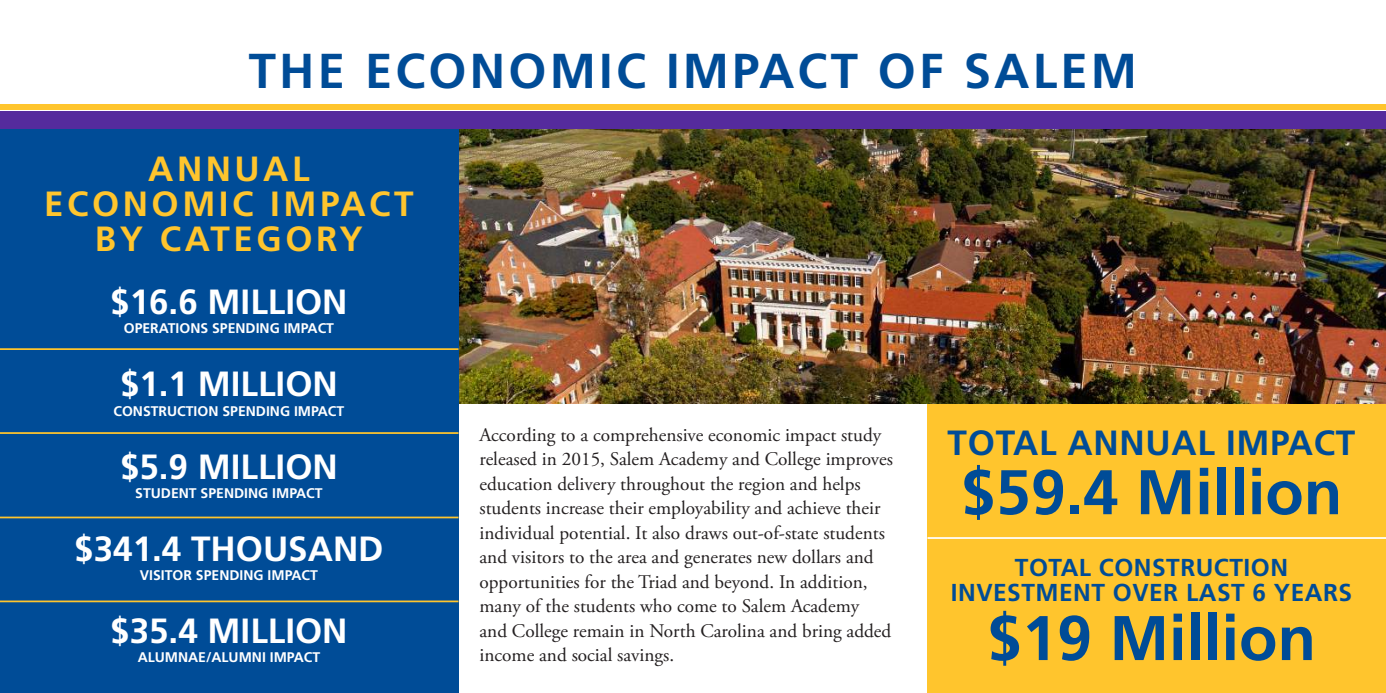
<style>
.page{position:relative;width:1386px;height:693px;background:#fff}
.page>*{position:absolute;margin:0;border:0;box-sizing:border-box;transform-origin:0 0}
.t1{font:700 63px "Frutiger LT Std";color:#004c97}
.t2{font:700 49px "Frutiger LT Std";letter-spacing:.065em;color:#004c97}
.t3{font:700 35px "Frutiger LT Std";color:#fff}
.t4{font:700 35px/35px "Frutiger LT Std";letter-spacing:.1em;color:#ffc52d;text-align:center}
.t5{font:700 35px "Frutiger LT Std";letter-spacing:.02em;color:#004c97}
.t6{font:700 24.5px/24.5px "Frutiger LT Std";letter-spacing:.02em;color:#004c97;text-align:center}
.t7{font:19.25px/24.5px "Adobe Garamond Pro";color:#231f20}
.t8{font:700 14px "Frutiger LT Std";color:#fff}
</style>
<div class="page">
<div style="left:928px;top:403px;width:458px;height:290px;background:#ffc52d"></div>
<img style="left:458px;top:129px;width:928px;height:274px">
<div style="left:0;top:129px;width:458px;height:564px;background:#004c97"></div>
<hr style="left:0;top:348px;width:459px;height:2px;background:#ffc52d">
<hr style="left:0;top:432px;width:459px;height:2px;background:#ffc52d">
<hr style="left:0;top:517px;width:459px;height:1px;background:#ffc52d">
<hr style="left:0;top:601px;width:459px;height:1px;background:#ffc52d">
<div style="left:0;top:111px;width:1386px;height:18px;background:#552b9d"></div>
<div style="left:0;top:104px;width:1386px;height:6px;background:#ffc52d"></div>
<hr style="left:928px;top:537px;width:458px;height:2px;background:#fff">
<h2 class="t2" style="left:249px;top:42px;width:890px">THE ECONOMIC IMPACT OF SALEM</h2>
<h3 class="t4" style="left:44px;top:152px;width:371px">ANNUAL<br>ECONOMIC IMPACT<br>BY CATEGORY</h3>
<h3 class="t3" style="left:110px;top:282px;width:239px">$16.6 MILLION</h3>
<p class="t8" style="left:124px;top:320px;width:212px">OPERATIONS SPENDING IMPACT</p>
<h3 class="t3" style="left:120px;top:364px;width:219px">$1.1 MILLION</h3>
<p class="t8" style="left:114px;top:403px;width:232px">CONSTRUCTION SPENDING IMPACT</p>
<h3 class="t3" style="left:120px;top:446px;width:219px">$5.9 MILLION</h3>
<p class="t8" style="left:135px;top:485px;width:189px">STUDENT SPENDING IMPACT</p>
<h3 class="t3" style="left:74px;top:528px;width:311px">$341.4 THOUSAND</h3>
<p class="t8" style="left:140px;top:567px;width:179px">VISITOR SPENDING IMPACT</p>
<h3 class="t3" style="left:110px;top:611px;width:239px">$35.4 MILLION</h3>
<p class="t8" style="left:138px;top:649px;width:184px">ALUMNAE/ALUMNI IMPACT</p>
<p class="t7" style="left:480px;top:423px;width:415px">According to a comprehensive economic impact study released in 2015, Salem Academy and College improves education delivery throughout the region and helps students increase their employability and achieve their individual potential. It also draws out-of-state students and visitors to the area and generates new dollars and opportunities for the Triad and beyond. In addition, many of the students who come to Salem Academy<br>and College remain in North Carolina and bring added income and social savings.</p>
<h3 class="t5" style="left:948px;top:422px;width:409px">TOTAL ANNUAL IMPACT</h3>
<h1 class="t1" style="left:961px;top:455px;width:383px">$59.4 Million</h1>
<p class="t6" style="left:951px;top:555px;width:403px">TOTAL CONSTRUCTION<br>INVESTMENT OVER LAST 6 YEARS</p>
<h1 class="t1" style="left:987px;top:601px;width:331px">$19 Million</h1>
</div>
